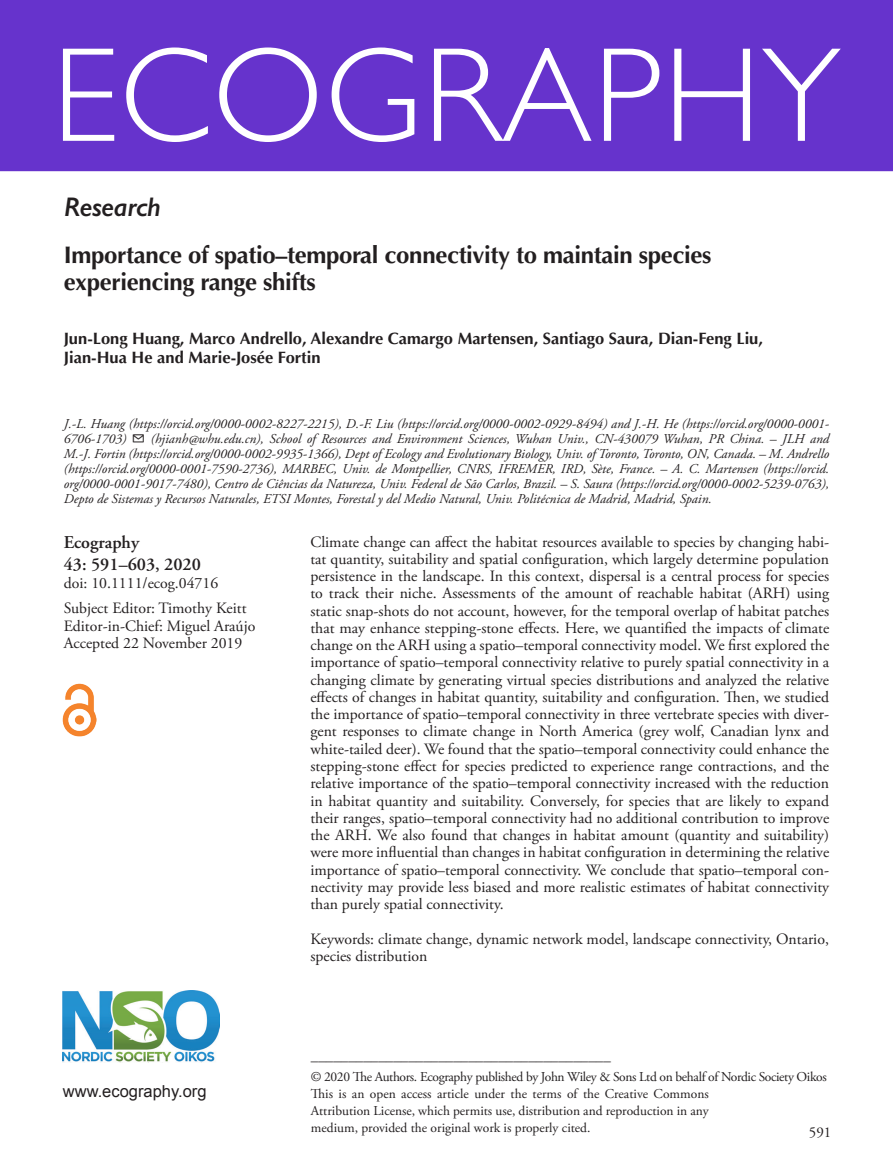
<style>
.page{position:relative;width:893px;height:1174px;background:#fff}
.page>*{position:absolute;margin:0;border:0;box-sizing:border-box;transform-origin:0 0}
.ECOG_Title{font:300 135px "Gill Sans";letter-spacing:.01em;color:#fff}
.AT_TYPE{font:italic 600 27px "Gill Sans";letter-spacing:-.015em;color:#231f20}
.CT{font:700 24px/27px "Optima LT Std";letter-spacing:-.015em;color:#231f20}
.Corres{font:600 18px "Adobe Garamond Pro";color:#231f20}
.AU{font:700 16.5px/19.5px "Optima LT Std";color:#231f20}
.t1{font:16.5px "Arial";color:#231f20}
.ABS_TXT{font:15.75px/17.2px "Adobe Garamond Pro";color:#231f20;text-align:justify}
.Keywords{font:15.75px/17.2px "Adobe Garamond Pro";color:#231f20}
.Doi_No{font:15.75px "Adobe Garamond Pro";color:#231f20}
.t2{font:15px "Adobe Garamond Pro";color:#231f20}
.Address{font:italic 13.5px/15px "Adobe Garamond Pro";color:#231f20;text-align:justify}
.FM_Note{font:13.5px/16.8px "Adobe Garamond Pro";letter-spacing:-.025em;color:#231f20;text-align:justify}
</style>
<div class="page">
<div style="left:0;top:0;width:893px;height:171px;background:#63c"></div>
<img style="left:63px;top:990px;width:156px;height:72px">
<img style="left:63px;top:683px;width:34px;height:53px">
<p class="ECOG_Title" style="left:52px;top:-10px;width:790px">ECOGRAPHY</p>
<p class="AT_TYPE" style="left:64px;top:191px;width:99px">Research</p>
<p class="CT" style="left:64px;top:242px;width:649px">Importance of spatio–temporal connectivity to maintain species experiencing range shifts</p>
<p class="AU" style="left:64px;top:329px;width:701px">Jun-Long Huang, Marco Andrello, Alexandre Camargo Martensen, Santiago Saura, Dian-Feng Liu,<br>Jian-Hua He and Marie-Josée Fortin</p>
<p class="Address" style="left:64px;top:416px;width:767px">J.-L. Huang (https://orcid.org/0000-0002-8227-2215), D.-F. Liu (https://orcid.org/0000-0002-0929-8494) and J.-H. He (https://orcid.org/0000-0001- 6706-1703) ✉ (hjianh@whu.edu.cn), School of Resources and Environment Sciences, Wuhan Univ., CN-430079 Wuhan, PR China. – JLH and M.-J. Fortin (https://orcid.org/0000-0002-9935-1366), Dept of Ecology and Evolutionary Biology, Univ. of Toronto, Toronto, ON, Canada. – M. Andrello (https://orcid.org/0000-0001-7590-2736), MARBEC, Univ. de Montpellier, CNRS, IFREMER, IRD, Sète, France. – A. C. Martensen (https://orcid. org/0000-0001-9017-7480), Centro de Ciências da Natureza, Univ. Federal de São Carlos, Brazil. – S. Saura (https://orcid.org/0000-0002-5239-0763), Depto de Sistemas y Recursos Naturales, ETSI Montes, Forestal y del Medio Natural, Univ. Politécnica de Madrid, Madrid, Spain.</p>
<p class="Corres" style="left:64px;top:532px;width:77px">Ecography</p>
<p class="Corres" style="left:64px;top:554px;width:139px">43: 591–603, 2020</p>
<p class="Doi_No" style="left:64px;top:573px;width:156px">doi: 10.1111/ecog.04716</p>
<p class="ABS_TXT" style="left:64px;top:600px;width:184px">Subject Editor: Timothy Keitt</p>
<p class="ABS_TXT" style="left:64px;top:617px;width:193px">Editor-in-Chief: Miguel Araújo</p>
<p class="ABS_TXT" style="left:64px;top:635px;width:180px">Accepted 22 November 2019</p>
<p class="t1" style="left:63px;top:1080px;width:145px">www.ecography.org</p>
<p class="ABS_TXT" style="left:310px;top:533px;width:520px">Climate change can affect the habitat resources available to species by changing habi&shy;tat quantity, suitability and spatial configuration, which largely determine population persistence in the landscape. In this context, dispersal is a central process for species to track their niche. Assessments of the amount of reachable habitat (ARH) using static snap-shots do not account, however, for the temporal overlap of habitat patches that may enhance stepping-stone effects. Here, we quantified the impacts of climate change on the ARH using a spatio–temporal connectivity model. We first explored the importance of spatio–temporal connectivity relative to purely spatial connectivity in a changing climate by generating virtual species distributions and analyzed the relative effects of changes in habitat quantity, suitability and configuration. Then, we studied the importance of spatio–temporal connectivity in three vertebrate species with diver&shy;gent responses to climate change in North America (grey wolf, Canadian lynx and white-tailed deer). We found that the spatio–temporal connectivity could enhance the stepping-stone effect for species predicted to experience range contractions, and the relative importance of the spatio–temporal connectivity increased with the reduction in habitat quantity and suitability. Conversely, for species that are likely to expand their ranges, spatio–temporal connectivity had no additional contribution to improve the ARH. We also found that changes in habitat amount (quantity and suitability) were more influential than changes in habitat configuration in determining the relative importance of spatio–temporal connectivity. We conclude that spatio–temporal con&shy;nectivity may provide less biased and more realistic estimates of habitat connectivity than purely spatial connectivity.</p>
<p class="Keywords" style="left:310px;top:930px;width:520px">Keywords: climate change, dynamic network model, landscape connectivity, Ontario, species distribution</p>
<p class="t2" style="left:311px;top:1051px;width:301px">––––––––––––––––––––––––––––––––––––––––</p>
<p class="FM_Note" style="left:311px;top:1069px;width:517px">© 2020 The Authors. Ecography published by John Wiley &amp; Sons Ltd on behalf of Nordic Society Oikos</p>
<p class="FM_Note" style="left:311px;top:1086px;width:399px">This is an open access article under the terms of the Creative Commons Attribution License, which permits use, distribution and reproduction in any medium, provided the original work is properly cited.</p>
<p class="t2" style="left:809px;top:1123px;width:24px">591</p>
</div>
